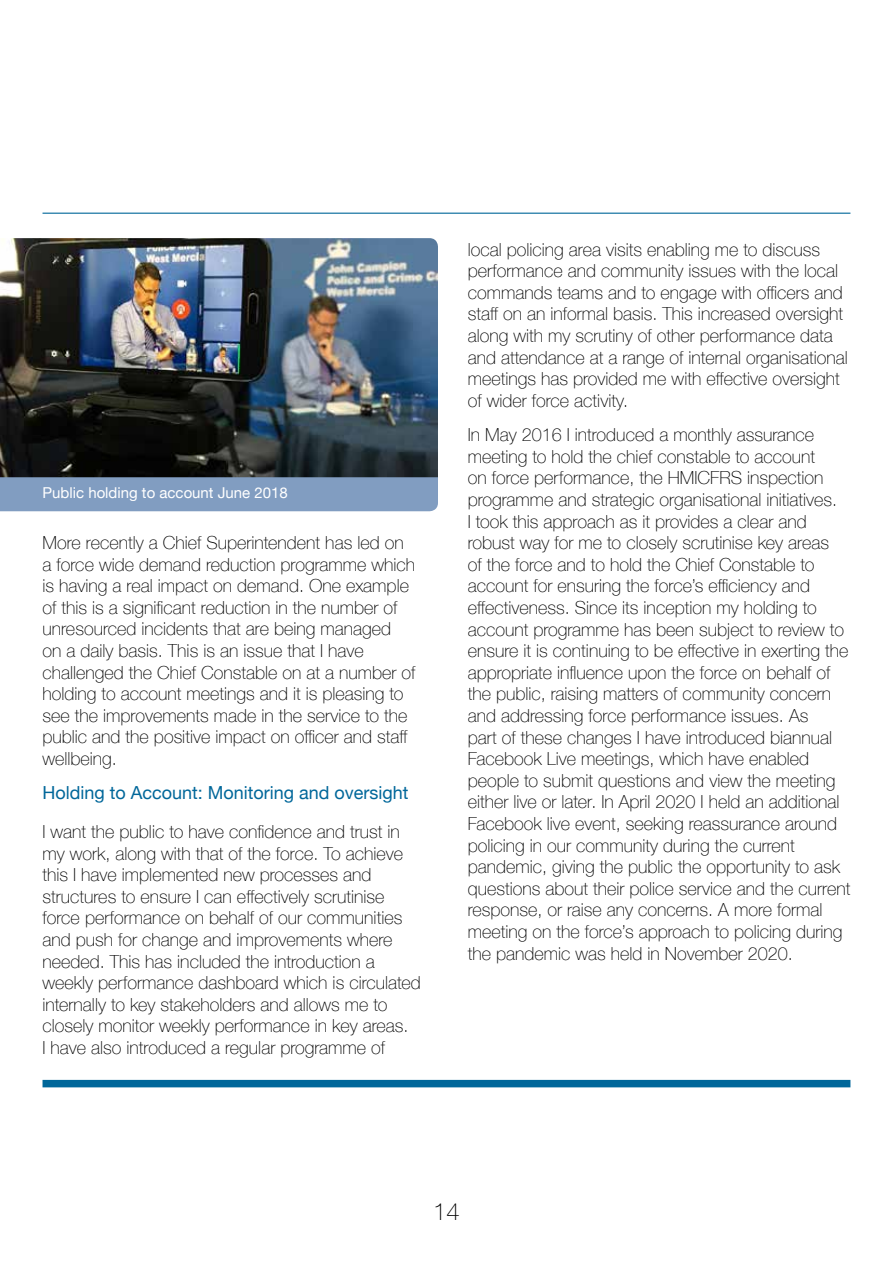
<style>
.page{position:relative;width:893px;height:1263px;background:#fff}
.page>*{position:absolute;margin:0;border:0;box-sizing:border-box;transform-origin:0 0}
.t1{font:100 24px "Helvetica Neue";color:#000}
.t2{font:100 18px/21.6px "Helvetica Neue";color:#000}
.t3{font:18px "Helvetica Neue";color:#00679a}
.t4{font:15px "Helvetica Neue";color:#fff}
</style>
<div class="page">
<div style="left:43px;top:1080px;width:807px;height:7px;background:#00679a"></div>
<hr style="left:43px;top:213px;width:807px;height:1px;background:#00679a">
<img style="left:0;top:238px;width:438px;height:239px">
<div style="left:0;top:477px;width:438px;height:34px;background:#819dc1"></div>
<p class="t4" style="left:43px;top:482px;width:247px">Public holding to account June 2018</p>
<p class="t2" style="left:43px;top:531px;width:374px">More recently a Chief Superintendent has led on a force wide demand reduction programme which is having a real impact on demand. One example of this is a significant reduction in the number of unresourced incidents that are being managed<br>on a daily basis. This is an issue that I have challenged the Chief Constable on at a number of holding to account meetings and it is pleasing to see the improvements made in the service to the public and the positive impact on officer and staff wellbeing.</p>
<p class="t3" style="left:43px;top:780px;width:368px">Holding to Account: Monitoring and oversight</p>
<p class="t2" style="left:43px;top:820px;width:380px">I want the public to have confidence and trust in my work, along with that of the force. To achieve this I have implemented new processes and structures to ensure I can effectively scrutinise force performance on behalf of our communities and push for change and improvements where needed. This has included the introduction a weekly performance dashboard which is circulated internally to key stakeholders and allows me to closely monitor weekly performance in key areas.<br>I have also introduced a regular programme of</p>
<p class="t2" style="left:468px;top:238px;width:382px">local policing area visits enabling me to discuss performance and community issues with the local commands teams and to engage with officers and staff on an informal basis. This increased oversight along with my scrutiny of other performance data and attendance at a range of internal organisational meetings has provided me with effective oversight of wider force activity.</p>
<p class="t2" style="left:468px;top:423px;width:384px">In May 2016 I introduced a monthly assurance meeting to hold the chief constable to account<br>on force performance, the HMICFRS inspection programme and strategic organisational initiatives.<br>I took this approach as it provides a clear and robust way for me to closely scrutinise key areas<br>of the force and to hold the Chief Constable to account for ensuring the force’s efficiency and effectiveness. Since its inception my holding to account programme has been subject to review to ensure it is continuing to be effective in exerting the appropriate influence upon the force on behalf of the public, raising matters of community concern and addressing force performance issues. As<br>part of these changes I have introduced biannual Facebook Live meetings, which have enabled people to submit questions and view the meeting either live or later. In April 2020 I held an additional Facebook live event, seeking reassurance around policing in our community during the current pandemic, giving the public the opportunity to ask questions about their police service and the current response, or raise any concerns. A more formal meeting on the force’s approach to policing during the pandemic was held in November 2020.</p>
<h1 class="t1" style="left:433px;top:1194px;width:28px">14</h1>
</div>
